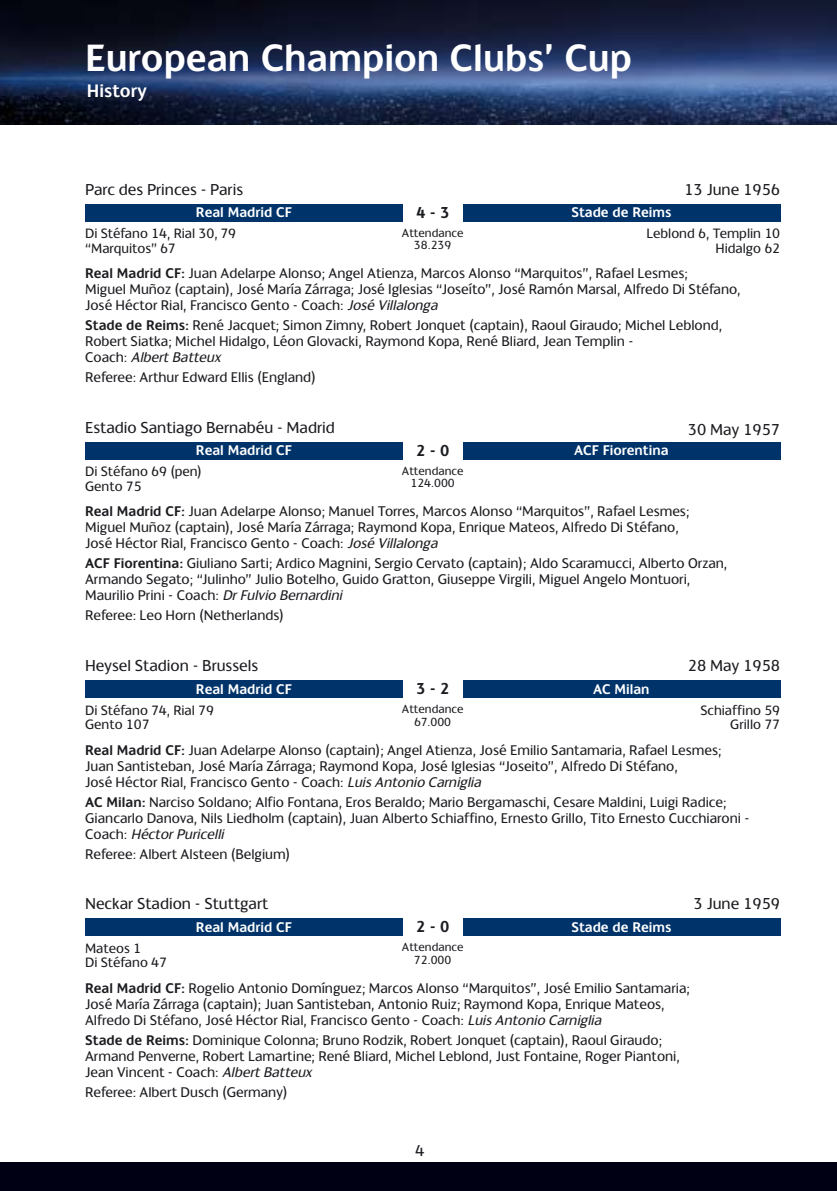
<style>
.page{position:relative;width:837px;height:1191px;background:#fff}
.page>*{position:absolute;margin:0;border:0;box-sizing:border-box;transform-origin:0 0}
.t1{font:700 42px "Champions";color:#fff}
.t2{font:700 20px "Champions";color:#fff}
.t3{font:17.6px "Champions";color:#1b1c20}
.t4{font:700 17.6px "Champions";color:#1b1c20}
.t5{font:15.6px/16px "Champions";color:#1b1c20}
.t6{font:700 15.6px "Champions";color:#fff}
.t7{font:15px/14.6px "Champions";color:#1b1c20}
.t8{font:13px/12.4px "Champions";color:#1b1c20;text-align:center}
.s1{font-weight:700}
.s2{font-style:italic}
</style>
<div class="page">
<img style="left:0;top:0;width:836px;height:125px">
<div style="left:0;top:1162px;width:836px;height:29px;background:#000014"></div>
<div style="left:85px;top:204px;width:695px;height:17px;background:#00336a"></div>
<div style="left:85px;top:442px;width:695px;height:17px;background:#00336a"></div>
<div style="left:403px;top:442px;width:59px;height:19px;background:#fff"></div>
<div style="left:403px;top:204px;width:59px;height:19px;background:#fff"></div>
<div style="left:85px;top:680px;width:695px;height:17px;background:#00336a"></div>
<div style="left:403px;top:680px;width:59px;height:19px;background:#fff"></div>
<div style="left:85px;top:918px;width:695px;height:17px;background:#00336a"></div>
<div style="left:403px;top:918px;width:59px;height:19px;background:#fff"></div>
<h1 class="t1" style="left:85px;top:44px;width:548px">European Champion Clubs’ Cup</h1>
<p class="t2" style="left:87px;top:84px;width:62px">History</p>
<p class="t3" style="left:85px;top:183px;width:159px">Parc des Princes - Paris</p>
<p class="t7" style="left:85px;top:227px;width:153px">Di Stéfano 14, Rial 30, 79 “Marquitos” 67</p>
<p class="t7" style="left:646px;top:227px;width:135px;text-align:right">Leblond 6, Templin 10<br>Hidalgo 62</p>
<p class="t5" style="left:85px;top:267px;width:657px"><span class="s1">Real Madrid CF:</span> Juan Adelarpe Alonso; Angel Atienza, Marcos Alonso “Marquitos”, Rafael Lesmes;<br>Miguel Muñoz (captain), José María Zárraga; José Iglesias “Joseíto”, José Ramón Marsal, Alfredo Di Stéfano,<br>José Héctor Rial, Francisco Gento - Coach: <span class="s2">José Villalonga</span></p>
<p class="t5" style="left:85px;top:319px;width:638px"><span class="s1">Stade de Reims:</span> René Jacquet; Simon Zimny, Robert Jonquet (captain), Raoul Giraudo; Michel Leblond,<br>Robert Siatka; Michel Hidalgo, Léon Glovacki, Raymond Kopa, René Bliard, Jean Templin -<br>C o a c h : <span class="s2">Albert Batteux</span></p>
<p class="t5" style="left:85px;top:371px;width:232px">Referee: Arthur Edward Ellis (England)</p>
<p class="t3" style="left:684px;top:183px;width:97px">13 June 1956</p>
<p class="t4" style="left:416px;top:206px;width:35px">4 - 3</p>
<p class="t6" style="left:196px;top:207px;width:97px">Real Madrid CF</p>
<p class="t6" style="left:571px;top:207px;width:101px">Stade de Reims</p>
<p class="t8" style="left:402px;top:227px;width:63px">Attendance<br>38.239</p>
<p class="t3" style="left:85px;top:421px;width:251px">Estadio Santiago Bernabéu - Madrid</p>
<p class="t7" style="left:85px;top:465px;width:118px">Di Stéfano 69 (pen)<br>Gento 75</p>
<p class="t5" style="left:85px;top:505px;width:605px"><span class="s1">Real Madrid CF:</span> Juan Adelarpe Alonso; Manuel Torres, Marcos Alonso “Marquitos”, Rafael Lesmes;<br>Miguel Muñoz (captain), José María Zárraga; Raymond Kopa, Enrique Mateos, Alfredo Di Stéfano,<br>José Héctor Rial, Francisco Gento - Coach: <span class="s2">José Villalonga</span></p>
<p class="t5" style="left:85px;top:557px;width:643px"><span class="s1">ACF Fiorentina:</span> Giuliano Sarti; Ardico Magnini, Sergio Cervato (captain); Aldo Scaramucci, Alberto Orzan,<br>Armando Segato; “Julinho” Julio Botelho, Guido Gratton, Giuseppe Virgili, Miguel Angelo Montuori,<br>Maurilio Prini - Coach: <span class="s2">DrFulvio Bernardini</span></p>
<p class="t5" style="left:85px;top:609px;width:200px">Referee: Leo Horn (Netherlands)</p>
<p class="t3" style="left:687px;top:423px;width:94px">30 May 1957</p>
<p class="t4" style="left:416px;top:445px;width:35px">2 - 0</p>
<p class="t6" style="left:196px;top:445px;width:97px">Real Madrid CF</p>
<p class="t6" style="left:574px;top:445px;width:96px">ACF Fiorentina</p>
<p class="t8" style="left:402px;top:466px;width:63px">Attendance<br>124.000</p>
<p class="t3" style="left:85px;top:660px;width:174px">Heysel Stadion - Brussels</p>
<p class="t7" style="left:85px;top:704px;width:130px">Di Stéfano 74, Rial 79<br>Gento 107</p>
<p class="t7" style="left:700px;top:704px;width:81px;text-align:right">Schiaffino 59<br>Grillo 77</p>
<p class="t5" style="left:85px;top:743px;width:637px"><span class="s1">Real Madrid CF:</span> Juan Adelarpe Alonso (captain); Angel Atienza, José Emilio Santamaria, Rafael Lesmes;<br>Juan Santisteban, José María Zárraga; Raymond Kopa, José Iglesias “Joseito”, Alfredo Di Stéfano,<br>José Héctor Rial, Francisco Gento - Coach: <span class="s2">Luis Antonio Carniglia</span></p>
<p class="t5" style="left:85px;top:795px;width:665px"><span class="s1">AC Milan:</span> Narciso Soldano; Alfio Fontana, Eros Beraldo; Mario Bergamaschi, Cesare Maldini, Luigi Radice;<br>Giancarlo Danova, Nils Liedholm (captain), Juan Alberto Schiaffino, Ernesto Grillo, Tito Ernesto Cucchiaroni -<br>C o a c h : <span class="s2">HéctorPuricelli</span></p>
<p class="t5" style="left:85px;top:847px;width:206px">Referee: Albert Alsteen (Belgium)</p>
<p class="t3" style="left:687px;top:660px;width:94px">28 May 1958</p>
<p class="t4" style="left:416px;top:683px;width:35px">3 - 2</p>
<p class="t6" style="left:196px;top:683px;width:97px">Real Madrid CF</p>
<p class="t6" style="left:593px;top:683px;width:58px">AC Milan</p>
<p class="t8" style="left:402px;top:704px;width:63px">Attendance<br>67.000</p>
<p class="t3" style="left:85px;top:898px;width:185px">Neckar Stadion - Stuttgart</p>
<p class="t7" style="left:85px;top:942px;width:83px">Mateos 1<br>Di Stéfano 47</p>
<p class="t5" style="left:85px;top:981px;width:606px"><span class="s1">Real Madrid CF:</span> Rogelio Antonio Domínguez; Marcos Alonso “Marquitos”, José Emilio Santamaria;<br>José María Zárraga (captain); Juan Santisteban, Antonio Ruiz; Raymond Kopa, Enrique Mateos,<br>Alfredo Di Stéfano, José Héctor Rial, Francisco Gento - Coach: <span class="s2">Luis Antonio Carniglia</span></p>
<p class="t5" style="left:85px;top:1033px;width:596px"><span class="s1">Stade de Reims:</span> Dominique Colonna; Bruno Rodzik, Robert Jonquet (captain), Raoul Giraudo;<br>Armand Penverne, Robert Lamartine; René Bliard, Michel Leblond, Just Fontaine, Roger Piantoni,<br>Jean Vincent - Coach: <span class="s2">Albert Batteux</span></p>
<p class="t5" style="left:85px;top:1085px;width:204px">Referee: Albert Dusch (Germany)</p>
<p class="t3" style="left:693px;top:898px;width:88px">3 June 1959</p>
<p class="t4" style="left:416px;top:921px;width:35px">2 - 0</p>
<p class="t6" style="left:196px;top:922px;width:97px">Real Madrid CF</p>
<p class="t6" style="left:571px;top:922px;width:101px">Stade de Reims</p>
<p class="t8" style="left:402px;top:942px;width:63px">Attendance<br>72.000</p>
<p class="t3" style="left:415px;top:1144px;width:11px">4</p>
</div>
